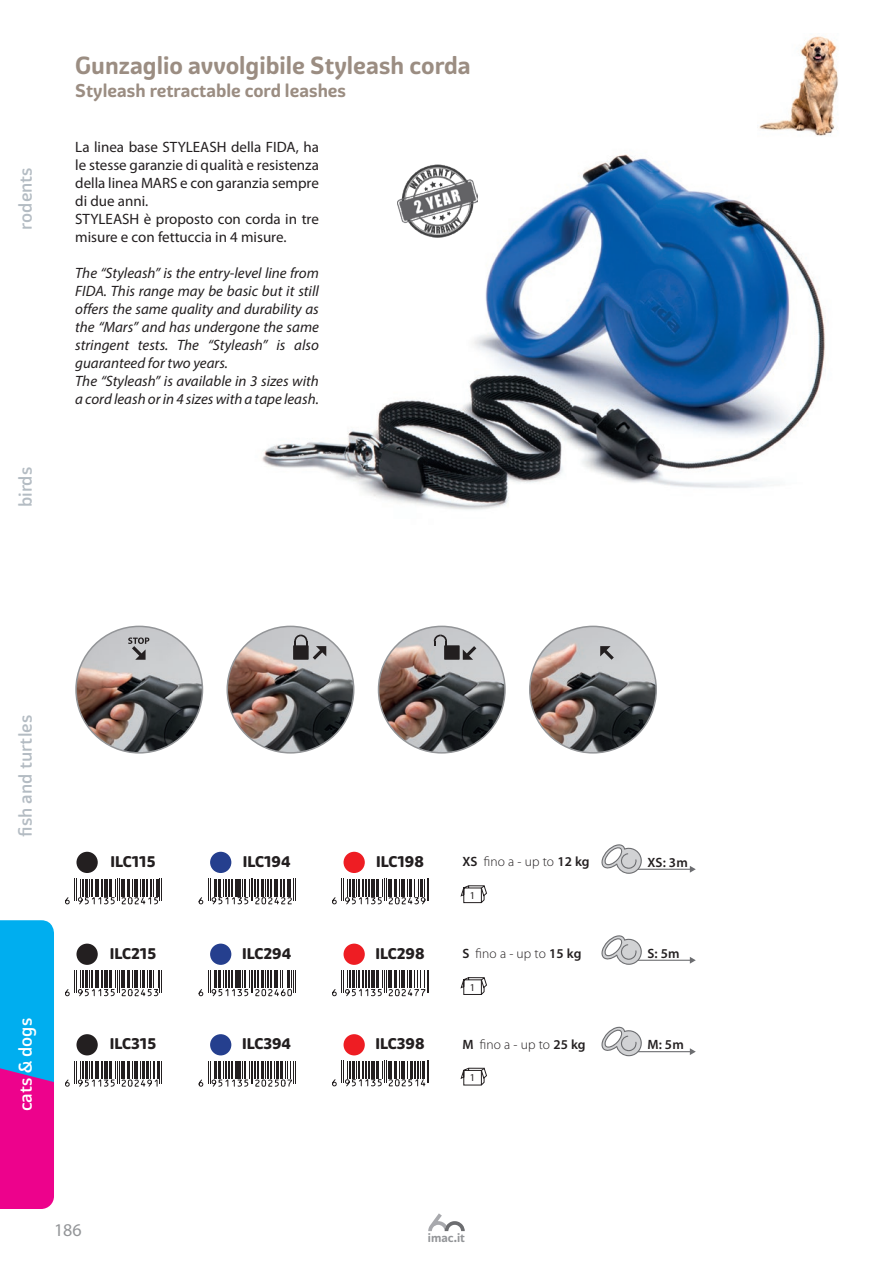
<style>
.page{position:relative;width:893px;height:1263px;background:#fff}
.page>*{position:absolute;margin:0;border:0;box-sizing:border-box;transform-origin:0 0}
.t1{font:700 24px "Graviola Soft";color:#9b8d82}
.t2{font:700 18px "Graviola Soft";color:#9b8d82}
.t3{font:500 18px "Graviola Soft";color:#b4bcc3}
.t4{font:500 18px "Graviola Soft";color:#fff}
.t5{font:18px "Myriad Pro";color:#939598}
.t6{font:italic 15px/18px "Myriad Pro";color:#231f20}
.t7{font:15px/18px "Myriad Pro";color:#231f20}
.t8{font:800 15px "Graviola Soft";color:#231f20}
.t9{font:300 13.5px "Myriad Pro";letter-spacing:.01em;color:#231f20}
.t10{font:600 13.5px "Myriad Pro";letter-spacing:.01em;color:#231f20}
.t11{font:700 12px "Graviola Soft";color:#939598}
.t12{font:10.5px "Myriad Pro";color:#231f20}
.s1{font-weight:600}
</style>
<div class="page">
<img style="left:759px;top:36px;width:79px;height:100px">
<img style="left:262px;top:154px;width:564px;height:356px">
<img style="left:76px;top:626px;width:126px;height:127px;border-radius:63px">
<svg style="left:128px;top:637px;width:21px;height:23px"></svg>
<img style="left:227px;top:626px;width:127px;height:127px;border-radius:63px">
<div style="left:293px;top:645px;width:16px;height:15px;background:#231f20"></div>
<svg style="left:294px;top:635px;width:13px;height:10px"></svg>
<svg style="left:313px;top:646px;width:13px;height:14px"></svg>
<img style="left:378px;top:626px;width:127px;height:127px;border-radius:63px">
<div style="left:444px;top:645px;width:16px;height:15px;background:#231f20"></div>
<svg style="left:434px;top:635px;width:13px;height:10px"></svg>
<svg style="left:463px;top:646px;width:13px;height:14px"></svg>
<img style="left:530px;top:626px;width:126px;height:127px;border-radius:63px">
<svg style="left:600px;top:646px;width:14px;height:14px"></svg>
<img style="left:397px;top:165px;width:81px;height:72px">
<svg style="left:461px;top:885px;width:26px;height:18px"></svg>
<div style="left:76px;top:852px;width:22px;height:21px;background:#231f20;border-radius:50%"></div>
<div style="left:210px;top:852px;width:21px;height:21px;background:#253f8e;border-radius:50%"></div>
<div style="left:344px;top:852px;width:21px;height:21px;background:#ee1d23;border-radius:50%"></div>
<svg style="left:65px;top:879px;width:97px;height:25px"></svg>
<svg style="left:198px;top:879px;width:98px;height:25px"></svg>
<svg style="left:332px;top:879px;width:97px;height:25px"></svg>
<svg style="left:461px;top:977px;width:26px;height:18px"></svg>
<div style="left:76px;top:943px;width:22px;height:22px;background:#231f20;border-radius:50%"></div>
<div style="left:210px;top:943px;width:21px;height:22px;background:#253f8e;border-radius:50%"></div>
<div style="left:344px;top:943px;width:21px;height:22px;background:#ee1d23;border-radius:50%"></div>
<svg style="left:65px;top:971px;width:97px;height:25px"></svg>
<svg style="left:198px;top:971px;width:98px;height:25px"></svg>
<svg style="left:332px;top:971px;width:97px;height:25px"></svg>
<svg style="left:461px;top:1068px;width:26px;height:17px"></svg>
<div style="left:76px;top:1034px;width:22px;height:21px;background:#231f20;border-radius:50%"></div>
<div style="left:210px;top:1034px;width:21px;height:21px;background:#253f8e;border-radius:50%"></div>
<div style="left:344px;top:1034px;width:21px;height:21px;background:#ee1d23;border-radius:50%"></div>
<svg style="left:65px;top:1061px;width:97px;height:26px"></svg>
<svg style="left:198px;top:1061px;width:98px;height:26px"></svg>
<svg style="left:332px;top:1061px;width:97px;height:25px"></svg>
<hr style="left:636px;top:869px;width:55px;height:1px;background:#6c6d70">
<svg style="left:690px;top:866px;width:6px;height:7px"></svg>
<svg style="left:601px;top:844px;width:42px;height:30px"></svg>
<hr style="left:636px;top:960px;width:55px;height:1px;background:#6c6d70">
<svg style="left:690px;top:957px;width:6px;height:7px"></svg>
<svg style="left:601px;top:935px;width:42px;height:30px"></svg>
<hr style="left:636px;top:1051px;width:55px;height:1px;background:#6c6d70">
<svg style="left:690px;top:1048px;width:6px;height:7px"></svg>
<svg style="left:601px;top:1026px;width:42px;height:30px"></svg>
<svg style="left:0;top:920px;width:54px;height:289px;background:#6e5ec1"></svg>
<svg style="left:428px;top:1213px;width:37px;height:18px"></svg>
<p class="t3" style="left:14px;top:230px;width:64px;rotate:-90deg">rodents</p>
<p class="t3" style="left:14px;top:507px;width:42px;rotate:-90deg">birds</p>
<h1 class="t1" style="left:75px;top:51px;width:397px">Gunzaglio avvolgibile Styleash corda</h1>
<p class="t2" style="left:75px;top:79px;width:272px">Styleash retractable cord leashes</p>
<p class="t7" style="left:75px;top:137px;width:245px">La linea base STYLEASH della FIDA, ha le stesse garanzie di qualità e resistenza della linea MARS e con garanzia sempre di due anni.<br>STYLEASH è proposto con corda in tre misure e con fettuccia in 4 misure.</p>
<p class="t6" style="left:75px;top:263px;width:245px">The “Styleash” is the entry-level line from FIDA. This range may be basic but it still offers the same quality and durability as the “Mars” and has undergone the same stringent tests. The “Styleash” is also guaranteed for two years.<br>The “Styleash” is available in 3 sizes with a cord leash or in 4 sizes with a tape leash.</p>
<p class="t3" style="left:14px;top:837px;width:123px;rotate:-90deg">fish and turtles</p>
<p class="t4" style="left:14px;top:1111px;width:95px;rotate:-90deg">cats &amp; dogs</p>
<p class="t8" style="left:110px;top:852px;width:47px">ILC115</p>
<p class="t8" style="left:243px;top:852px;width:49px">ILC194</p>
<p class="t8" style="left:376px;top:852px;width:49px">ILC198</p>
<p class="t9" style="left:462px;top:854px;width:129px"><span class="s1">XS</span> fino a - up to <span class="s1">12 kg</span></p>
<p class="t12" style="left:470px;top:889px;width:7px">1</p>
<p class="t8" style="left:110px;top:944px;width:48px">ILC215</p>
<p class="t8" style="left:242px;top:944px;width:51px">ILC294</p>
<p class="t8" style="left:375px;top:944px;width:51px">ILC298</p>
<p class="t9" style="left:462px;top:946px;width:121px"><span class="s1">S</span> fino a - up to <span class="s1">15 kg</span></p>
<p class="t12" style="left:470px;top:981px;width:7px">1</p>
<p class="t8" style="left:110px;top:1034px;width:48px">ILC315</p>
<p class="t8" style="left:242px;top:1034px;width:50px">ILC394</p>
<p class="t8" style="left:376px;top:1034px;width:51px">ILC398</p>
<p class="t9" style="left:462px;top:1037px;width:125px"><span class="s1">M</span> fino a - up to <span class="s1">25 kg</span></p>
<p class="t12" style="left:470px;top:1071px;width:7px">1</p>
<p class="t5" style="left:54px;top:1219px;width:29px">186</p>
<p class="t11" style="left:428px;top:1230px;width:39px">imac.it</p>
<p class="t10" style="left:647px;top:853px;width:42px">XS: 3m</p>
<p class="t10" style="left:647px;top:944px;width:34px">S: 5m</p>
<p class="t10" style="left:647px;top:1036px;width:38px">M: 5m</p>
</div>
